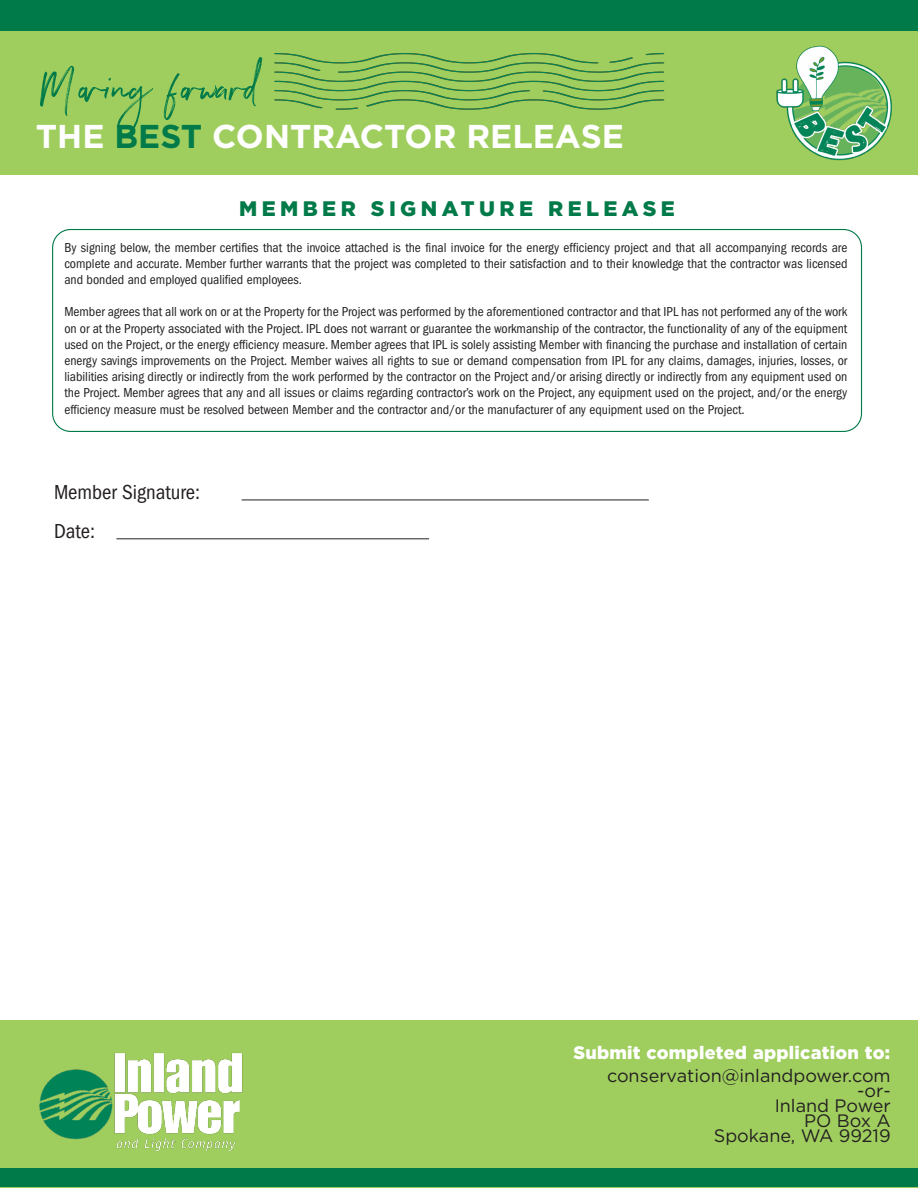
<style>
.page{position:relative;width:918px;height:1188px;background:#fff}
.page>*{position:absolute;margin:0;border:0;box-sizing:border-box;transform-origin:0 0}
.t1{font:52.5px "Northwell Alt";color:#007a48}
.t2{font:700 33px "Gotham";color:#fff}
.t3{font:900 21px "Gotham";letter-spacing:.21em;color:#007a48}
.t4{font:condensed 21px/38.8px "Franklin Gothic";color:#231f20}
.t5{font:18px/15px "Gotham";color:#231f20;text-align:right}
.t6{font:900 18px "Gotham";letter-spacing:.015em;color:#fff}
.t7{font:condensed 13.5px/16.2px "Franklin Gothic";color:#231f20;text-align:justify}
.s1{color:#007a48}
</style>
<div class="page">
<div style="left:0;top:2px;width:918px;height:173px;background:#9fce5f"></div>
<img style="left:776px;top:45px;width:116px;height:116px">
<div style="left:0;top:0;width:918px;height:30px;background:#007a48"></div>
<div style="left:52px;top:229px;width:810px;height:203px;border:1px solid #007a48;border-radius:18px"></div>
<hr style="left:242px;top:500px;width:407px;height:1px;background:#231f20">
<hr style="left:116px;top:538px;width:313px;height:1px;background:#231f20">
<div style="left:0;top:1021px;width:918px;height:167px;background:#9fce5f"></div>
<div style="left:0;top:1168px;width:918px;height:18px;background:#007a48"></div>
<img style="left:39px;top:1053px;width:204px;height:98px">
<img style="left:274px;top:53px;width:391px;height:57px">
<p class="t1" style="left:39px;top:49px;width:221px">Moving forward</p>
<p class="t2" style="left:36px;top:114px;width:589px">THE <span class="s1">BEST</span> CONTRACTOR RELEASE</p>
<p class="t3" style="left:239px;top:194px;width:437px">MEMBER SIGNATURE RELEASE</p>
<p class="t7" style="left:64px;top:239px;width:785px">By signing below, the member certifies that the invoice attached is the final invoice for the energy efficiency project and that all accompanying records are complete and accurate. Member further warrants that the project was completed to their satisfaction and to their knowledge that the contractor was licensed and bonded and employed qualified employees.</p>
<p class="t7" style="left:64px;top:304px;width:785px">Member agrees that all work on or at the Property for the Project was performed by the aforementioned contractor and that IPL has not performed any of the work on or at the Property associated with the Project. IPL does not warrant or guarantee the workmanship of the contractor, the functionality of any of the equipment used on the Project, or the energy efficiency measure. Member agrees that IPL is solely assisting Member with financing the purchase and installation of certain energy savings improvements on the Project. Member waives all rights to sue or demand compensation from IPL for any claims, damages, injuries, losses, or liabilities arising directly or indirectly from the work performed by the contractor on the Project and/or arising directly or indirectly from any equipment used on the Project. Member agrees that any and all issues or claims regarding contractor’s work on the Project, any equipment used on the project, and/or the energy efficiency measure must be resolved between Member and the contractor and/or the manufacturer of any equipment used on the Project.</p>
<p class="t4" style="left:54px;top:473px;width:148px">Member Signature:<br>Date:</p>
<p class="t6" style="left:573px;top:1040px;width:318px">Submit completed application to:</p>
<p class="t5" style="left:607px;top:1068px;width:285px">conservation@inlandpower.com -or-<br>Inland Power<br>PO Box A<br>Spokane, WA 99219</p>
</div>
